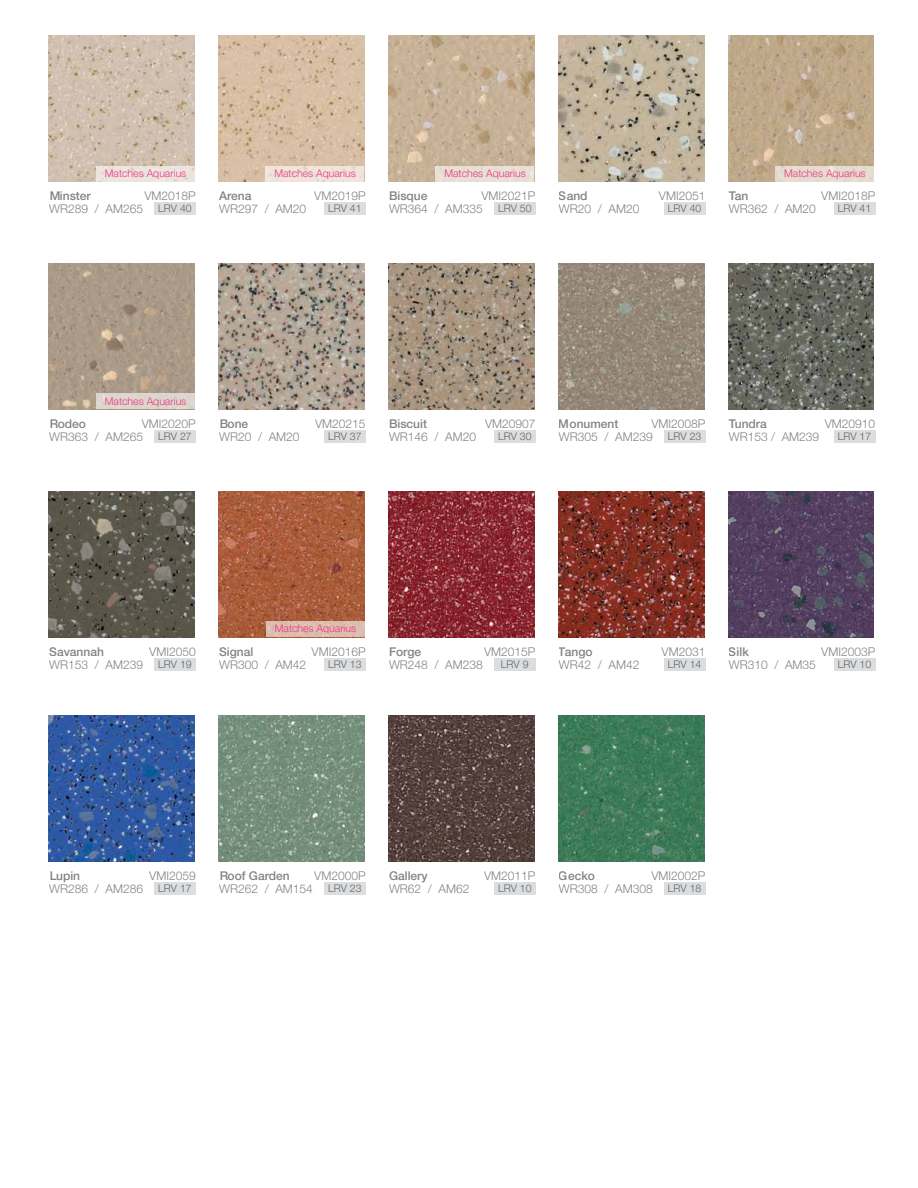
<style>
.page{position:relative;width:918px;height:1188px;background:#fff}
.page>*{position:absolute;margin:0;border:0;box-sizing:border-box;transform-origin:0 0}
.t1{font:300 12px "Helvetica Neue LT Pro";color:#636466}
.t2{font:500 12px "Helvetica Neue LT Pro";color:#636466}
.t3{font:300 10.5px "Helvetica Neue LT Pro";color:#636466}
.t4{font:300 10.5px "Helvetica Neue LT Pro";color:#ee3780}
</style>
<div class="page">
<img style="left:49px;top:36px;width:145px;height:146px">
<div style="left:154px;top:202px;width:42px;height:13px;background:#dcddde"></div>
<img style="left:49px;top:263px;width:145px;height:146px">
<div style="left:154px;top:430px;width:42px;height:12px;background:#dcddde"></div>
<img style="left:49px;top:491px;width:145px;height:146px">
<div style="left:154px;top:658px;width:42px;height:12px;background:#dcddde"></div>
<img style="left:49px;top:716px;width:145px;height:146px">
<div style="left:154px;top:883px;width:42px;height:12px;background:#dcddde"></div>
<img style="left:219px;top:36px;width:145px;height:146px">
<div style="left:324px;top:202px;width:42px;height:13px;background:#dcddde"></div>
<img style="left:219px;top:263px;width:145px;height:146px">
<div style="left:324px;top:430px;width:42px;height:12px;background:#dcddde"></div>
<img style="left:219px;top:491px;width:145px;height:146px">
<div style="left:324px;top:658px;width:42px;height:12px;background:#dcddde"></div>
<img style="left:219px;top:716px;width:145px;height:146px">
<div style="left:324px;top:883px;width:42px;height:12px;background:#dcddde"></div>
<img style="left:389px;top:36px;width:145px;height:146px">
<div style="left:494px;top:202px;width:42px;height:13px;background:#dcddde"></div>
<img style="left:389px;top:263px;width:145px;height:146px">
<div style="left:494px;top:430px;width:42px;height:12px;background:#dcddde"></div>
<img style="left:389px;top:491px;width:145px;height:146px">
<div style="left:494px;top:658px;width:42px;height:12px;background:#dcddde"></div>
<img style="left:389px;top:716px;width:145px;height:146px">
<div style="left:494px;top:883px;width:42px;height:12px;background:#dcddde"></div>
<img style="left:558px;top:716px;width:146px;height:146px">
<div style="left:664px;top:883px;width:41px;height:12px;background:#dcddde"></div>
<img style="left:558px;top:36px;width:146px;height:146px">
<div style="left:664px;top:202px;width:41px;height:13px;background:#dcddde"></div>
<img style="left:558px;top:263px;width:146px;height:146px">
<div style="left:664px;top:430px;width:41px;height:12px;background:#dcddde"></div>
<img style="left:558px;top:491px;width:146px;height:146px">
<div style="left:664px;top:658px;width:41px;height:12px;background:#dcddde"></div>
<img style="left:728px;top:36px;width:146px;height:146px">
<div style="left:834px;top:202px;width:41px;height:13px;background:#dcddde"></div>
<img style="left:728px;top:263px;width:146px;height:146px">
<div style="left:834px;top:430px;width:41px;height:12px;background:#dcddde"></div>
<img style="left:728px;top:491px;width:146px;height:146px">
<div style="left:834px;top:658px;width:41px;height:12px;background:#dcddde"></div>
<div style="left:435px;top:166px;width:99px;height:16px;background:#e8e0d5"></div>
<div style="left:775px;top:166px;width:99px;height:16px;background:#e5dcd0"></div>
<div style="left:96px;top:166px;width:99px;height:16px;background:#ece5df"></div>
<div style="left:96px;top:393px;width:99px;height:16px;background:#ddd6cf"></div>
<div style="left:266px;top:621px;width:98px;height:16px;background:#dcbeb0"></div>
<div style="left:265px;top:166px;width:99px;height:16px;background:#efe5da"></div>
<p class="t4" style="left:105px;top:167px;width:83px">Matches Aquarius</p>
<p class="t4" style="left:444px;top:167px;width:83px">Matches Aquarius</p>
<p class="t4" style="left:784px;top:167px;width:83px">Matches Aquarius</p>
<p class="t4" style="left:274px;top:167px;width:83px">Matches Aquarius</p>
<p class="t2" style="left:49px;top:189px;width:43px">Minster</p>
<p class="t1" style="left:49px;top:202px;width:95px">WR289 / AM265</p>
<p class="t3" style="left:158px;top:202px;width:35px">LRV 40</p>
<p class="t1" style="left:144px;top:188px;width:53px">VM2018P</p>
<p class="t2" style="left:219px;top:189px;width:34px">Arena</p>
<p class="t1" style="left:219px;top:202px;width:89px">WR297 / AM20</p>
<p class="t3" style="left:328px;top:202px;width:35px">LRV 41</p>
<p class="t1" style="left:314px;top:188px;width:53px">VM2019P</p>
<p class="t2" style="left:389px;top:189px;width:40px">Bisque</p>
<p class="t1" style="left:389px;top:202px;width:95px">WR364 / AM335</p>
<p class="t3" style="left:498px;top:202px;width:35px">LRV 50</p>
<p class="t1" style="left:482px;top:188px;width:56px">VMI2021P</p>
<p class="t2" style="left:559px;top:189px;width:30px">Sand</p>
<p class="t1" style="left:559px;top:202px;width:82px">WR20 / AM20</p>
<p class="t3" style="left:668px;top:202px;width:35px">LRV 40</p>
<p class="t1" style="left:659px;top:188px;width:48px">VMI2051</p>
<p class="t2" style="left:729px;top:189px;width:21px">Tan</p>
<p class="t1" style="left:729px;top:202px;width:89px">WR362 / AM20</p>
<p class="t3" style="left:838px;top:202px;width:35px">LRV 41</p>
<p class="t1" style="left:821px;top:188px;width:56px">VMI2018P</p>
<p class="t4" style="left:105px;top:394px;width:83px">Matches Aquarius</p>
<p class="t2" style="left:49px;top:416px;width:38px">Rodeo</p>
<p class="t1" style="left:49px;top:429px;width:95px">WR363 / AM265</p>
<p class="t3" style="left:158px;top:430px;width:35px">LRV 27</p>
<p class="t1" style="left:142px;top:416px;width:56px">VMI2020P</p>
<p class="t2" style="left:219px;top:416px;width:31px">Bone</p>
<p class="t1" style="left:219px;top:429px;width:82px">WR20 / AM20</p>
<p class="t3" style="left:328px;top:430px;width:35px">LRV 37</p>
<p class="t1" style="left:315px;top:416px;width:52px">VM20215</p>
<p class="t2" style="left:389px;top:416px;width:40px">Biscuit</p>
<p class="t1" style="left:389px;top:429px;width:89px">WR146 / AM20</p>
<p class="t3" style="left:498px;top:430px;width:35px">LRV 30</p>
<p class="t1" style="left:485px;top:416px;width:52px">VM20907</p>
<p class="t2" style="left:559px;top:416px;width:61px">Monument</p>
<p class="t1" style="left:559px;top:429px;width:95px">WR305 / AM239</p>
<p class="t3" style="left:668px;top:430px;width:35px">LRV 23</p>
<p class="t1" style="left:651px;top:416px;width:56px">VMI2008P</p>
<p class="t2" style="left:729px;top:416px;width:40px">Tundra</p>
<p class="t1" style="left:729px;top:429px;width:92px">WR153 / AM239</p>
<p class="t3" style="left:838px;top:430px;width:35px">LRV 17</p>
<p class="t1" style="left:825px;top:416px;width:52px">VM20910</p>
<p class="t2" style="left:49px;top:644px;width:56px">Savannah</p>
<p class="t1" style="left:49px;top:657px;width:95px">WR153 / AM239</p>
<p class="t3" style="left:158px;top:658px;width:35px">LRV 19</p>
<p class="t1" style="left:149px;top:644px;width:48px">VMI2050</p>
<p class="t4" style="left:275px;top:622px;width:83px">Matches Aquarius</p>
<p class="t2" style="left:219px;top:644px;width:36px">Signal</p>
<p class="t1" style="left:219px;top:657px;width:89px">WR300 / AM42</p>
<p class="t3" style="left:328px;top:658px;width:35px">LRV 13</p>
<p class="t1" style="left:312px;top:644px;width:56px">VMI2016P</p>
<p class="t2" style="left:389px;top:644px;width:34px">Forge</p>
<p class="t1" style="left:389px;top:657px;width:95px">WR248 / AM238</p>
<p class="t3" style="left:501px;top:658px;width:29px">LRV 9</p>
<p class="t1" style="left:484px;top:644px;width:53px">VM2015P</p>
<p class="t2" style="left:559px;top:644px;width:35px">Tango</p>
<p class="t1" style="left:559px;top:657px;width:82px">WR42 / AM42</p>
<p class="t3" style="left:668px;top:658px;width:35px">LRV 14</p>
<p class="t1" style="left:662px;top:644px;width:45px">VM2031</p>
<p class="t2" style="left:729px;top:644px;width:22px">Silk</p>
<p class="t1" style="left:729px;top:657px;width:89px">WR310 / AM35</p>
<p class="t3" style="left:838px;top:658px;width:35px">LRV 10</p>
<p class="t1" style="left:821px;top:644px;width:56px">VMI2003P</p>
<p class="t2" style="left:49px;top:869px;width:32px">Lupin</p>
<p class="t1" style="left:49px;top:882px;width:95px">WR286 / AM286</p>
<p class="t3" style="left:158px;top:882px;width:35px">LRV 17</p>
<p class="t1" style="left:149px;top:869px;width:48px">VMI2059</p>
<p class="t2" style="left:219px;top:869px;width:72px">Roof Garden</p>
<p class="t1" style="left:219px;top:882px;width:95px">WR262 / AM154</p>
<p class="t3" style="left:328px;top:882px;width:35px">LRV 23</p>
<p class="t1" style="left:314px;top:869px;width:53px">VM2000P</p>
<p class="t2" style="left:389px;top:869px;width:40px">Gallery</p>
<p class="t1" style="left:389px;top:882px;width:82px">WR62 / AM62</p>
<p class="t3" style="left:498px;top:882px;width:35px">LRV 10</p>
<p class="t1" style="left:484px;top:869px;width:53px">VM2011P</p>
<p class="t2" style="left:559px;top:869px;width:38px">Gecko</p>
<p class="t1" style="left:559px;top:882px;width:95px">WR308 / AM308</p>
<p class="t3" style="left:668px;top:882px;width:35px">LRV 18</p>
<p class="t1" style="left:651px;top:869px;width:56px">VMI2002P</p>
</div>
